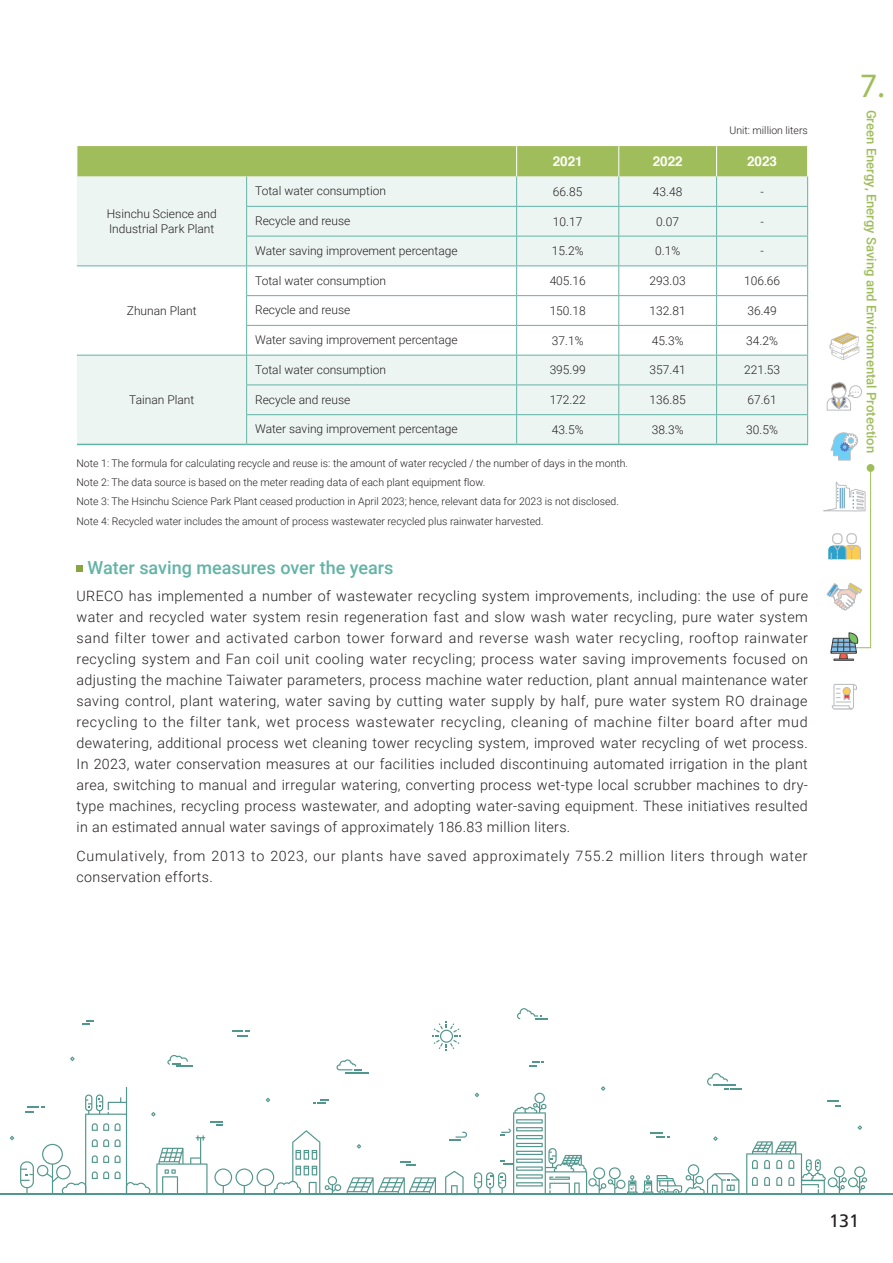
<style>
.page{position:relative;width:893px;height:1263px;background:#fff}
.page>*{position:absolute;margin:0;border:0;box-sizing:border-box;transform-origin:0 0}
.t1{font:500 34.35px "Avant Garde";color:#a0bd5b}
.t2{font:500 18px "Roboto";color:#63b3a6}
.t3{font:18px "Frutiger";color:#231f20}
.t4{font:300 14.25px/21px "Roboto";letter-spacing:.045em;color:#231f20;text-align:justify}
.t5{font:700 13.5px "Helvetica";color:#fff}
.t6{font:500 13.05px "Roboto";color:#a0bd5b}
.t7{font:300 12px/15px "Roboto";color:#231f20}
.t8{font:300 10.5px/19.2px "Roboto";color:#231f20}
</style>
<div class="page">
<hr style="left:0;top:1194px;width:893px;height:1px;background:#52978d">
<svg style="left:347px;top:1177px;width:89px;height:17px"></svg>
<svg style="left:445px;top:1171px;width:19px;height:23px"></svg>
<svg style="left:400px;top:1161px;width:16px;height:4px"></svg>
<svg style="left:450px;top:1132px;width:17px;height:9px"></svg>
<svg style="left:474px;top:1073px;width:393px;height:121px"></svg>
<svg style="left:357px;top:1144px;width:4px;height:4px"></svg>
<svg style="left:10px;top:1136px;width:4px;height:4px"></svg>
<svg style="left:70px;top:1056px;width:5px;height:5px"></svg>
<svg style="left:432px;top:1022px;width:29px;height:29px"></svg>
<svg style="left:517px;top:1008px;width:31px;height:11px"></svg>
<svg style="left:529px;top:1061px;width:14px;height:5px"></svg>
<svg style="left:336px;top:1059px;width:25px;height:11px"></svg>
<hr style="left:346px;top:1072px;width:23px;height:2px;background:#52978d">
<svg style="left:20px;top:1087px;width:321px;height:107px"></svg>
<svg style="left:167px;top:1055px;width:26px;height:12px"></svg>
<svg style="left:232px;top:1030px;width:18px;height:6px"></svg>
<svg style="left:82px;top:1021px;width:12px;height:4px"></svg>
<svg style="left:831px;top:684px;width:26px;height:25px"></svg>
<div style="left:843px;top:687px;width:7px;height:8px;background:#fecc4e;border-radius:50%"></div>
<div style="left:843px;top:687px;width:8px;height:8px;border:1px solid #bcbdc0;border-radius:50%"></div>
<svg style="left:829px;top:333px;width:30px;height:27px"></svg>
<div style="left:849px;top:385px;width:13px;height:13px;border:1px solid #bcbdc0;border-radius:50%"></div>
<svg style="left:826px;top:382px;width:33px;height:29px"></svg>
<svg style="left:823px;top:467px;width:49px;height:194px"></svg>
<svg style="left:830px;top:432px;width:28px;height:29px"></svg>
<div style="left:867px;top:464px;width:7px;height:8px;background:#a0bd5b;border-radius:50%"></div>
<hr style="left:77px;top:444px;width:170px;height:1px;background:#63b3a6">
<hr style="left:247px;top:444px;width:270px;height:1px;background:#63b3a6">
<hr style="left:517px;top:444px;width:102px;height:1px;background:#63b3a6">
<hr style="left:619px;top:444px;width:98px;height:1px;background:#63b3a6">
<hr style="left:717px;top:444px;width:91px;height:1px;background:#63b3a6">
<svg style="left:77px;top:146px;width:731px;height:298px"></svg>
<div style="left:77px;top:565px;width:6px;height:7px;background:#89a541"></div>
<p class="t8" style="left:729px;top:121px;width:80px">Unit: million liters</p>
<p class="t7" style="left:107px;top:206px;width:111px">Hsinchu Science and<br>Industrial Park Plant</p>
<p class="t7" style="left:127px;top:303px;width:71px">Zhunan Plant</p>
<p class="t5" style="left:553px;top:151px;width:32px">2021</p>
<p class="t5" style="left:653px;top:151px;width:32px">2022</p>
<p class="t5" style="left:747px;top:151px;width:32px">2023</p>
<p class="t7" style="left:255px;top:183px;width:132px">Total water consumption</p>
<p class="t7" style="left:553px;top:184px;width:31px">66.85</p>
<p class="t7" style="left:653px;top:184px;width:31px">43.48</p>
<p class="t7" style="left:760px;top:184px;width:5px">-</p>
<p class="t7" style="left:255px;top:213px;width:97px">Recycle and reuse</p>
<p class="t7" style="left:553px;top:213px;width:31px">10.17</p>
<p class="t7" style="left:656px;top:213px;width:24px">0.07</p>
<p class="t7" style="left:760px;top:213px;width:5px">-</p>
<p class="t7" style="left:255px;top:243px;width:204px">Water saving improvement percentage</p>
<p class="t7" style="left:552px;top:243px;width:33px">15.2%</p>
<p class="t7" style="left:655px;top:243px;width:27px">0.1%</p>
<p class="t7" style="left:760px;top:243px;width:5px">-</p>
<p class="t7" style="left:255px;top:272px;width:132px">Total water consumption</p>
<p class="t7" style="left:550px;top:273px;width:38px">405.16</p>
<p class="t7" style="left:650px;top:273px;width:38px">293.03</p>
<p class="t7" style="left:744px;top:273px;width:38px">106.66</p>
<p class="t7" style="left:255px;top:302px;width:97px">Recycle and reuse</p>
<p class="t7" style="left:550px;top:303px;width:38px">150.18</p>
<p class="t7" style="left:650px;top:303px;width:38px">132.81</p>
<p class="t7" style="left:747px;top:303px;width:31px">36.49</p>
<p class="t7" style="left:255px;top:332px;width:204px">Water saving improvement percentage</p>
<p class="t7" style="left:552px;top:332px;width:33px">37.1%</p>
<p class="t7" style="left:652px;top:332px;width:33px">45.3%</p>
<p class="t7" style="left:746px;top:332px;width:33px">34.2%</p>
<p class="t7" style="left:255px;top:362px;width:132px">Total water consumption</p>
<p class="t7" style="left:550px;top:362px;width:38px">395.99</p>
<p class="t7" style="left:650px;top:362px;width:38px">357.41</p>
<p class="t7" style="left:744px;top:362px;width:38px">221.53</p>
<p class="t7" style="left:255px;top:391px;width:97px">Recycle and reuse</p>
<p class="t7" style="left:550px;top:392px;width:38px">172.22</p>
<p class="t7" style="left:650px;top:392px;width:38px">136.85</p>
<p class="t7" style="left:747px;top:392px;width:31px">67.61</p>
<p class="t7" style="left:255px;top:421px;width:204px">Water saving improvement percentage</p>
<p class="t7" style="left:552px;top:422px;width:33px">43.5%</p>
<p class="t7" style="left:652px;top:422px;width:33px">38.3%</p>
<p class="t7" style="left:746px;top:422px;width:33px">30.5%</p>
<p class="t8" style="left:77px;top:453px;width:553px">Note 1: The formula for calculating recycle and reuse is: the amount of water recycled / the number of days in the month.<br>Note 2: The data source is based on the meter reading data of each plant equipment flow.<br>Note 3: The Hsinchu Science Park Plant ceased production in April 2023; hence, relevant data for 2023 is not disclosed.<br>Note 4: Recycled water includes the amount of process wastewater recycled plus rainwater harvested.</p>
<p class="t2" style="left:88px;top:555px;width:307px">Water saving measures over the years</p>
<p class="t4" style="left:77px;top:585px;width:733px">URECO has implemented a number of wastewater recycling system improvements, including: the use of pure water and recycled water system resin regeneration fast and slow wash water recycling, pure water system sand filter tower and activated carbon tower forward and reverse wash water recycling, rooftop rainwater recycling system and Fan coil unit cooling water recycling; process water saving improvements focused on adjusting the machine Taiwater parameters, process machine water reduction, plant annual maintenance water saving control, plant watering, water saving by cutting water supply by half, pure water system RO drainage recycling to the filter tank, wet process wastewater recycling, cleaning of machine filter board after mud dewatering, additional process wet cleaning tower recycling system, improved water recycling of wet process.<br>In 2023, water conservation measures at our facilities included discontinuing automated irrigation in the plant area, switching to manual and irregular watering, converting process wet-type local scrubber machines to dry&shy;type machines, recycling process wastewater, and adopting water-saving equipment. These initiatives resulted in an estimated annual water savings of approximately 186.83 million liters.</p>
<p class="t4" style="left:77px;top:845px;width:733px">Cumulatively, from 2013 to 2023, our plants have saved approximately 755.2 million liters through water conservation efforts.</p>
<p class="t7" style="left:129px;top:392px;width:67px">Tainan Plant</p>
<h1 class="t1" style="left:860px;top:64px;width:26px">7.</h1>
<p class="t6" style="left:880px;top:110px;width:345px;rotate:90deg">Green Energy, Energy Saving and Environmental Protection</p>
<p class="t3" style="left:829px;top:1210px;width:32px">131</p>
</div>
